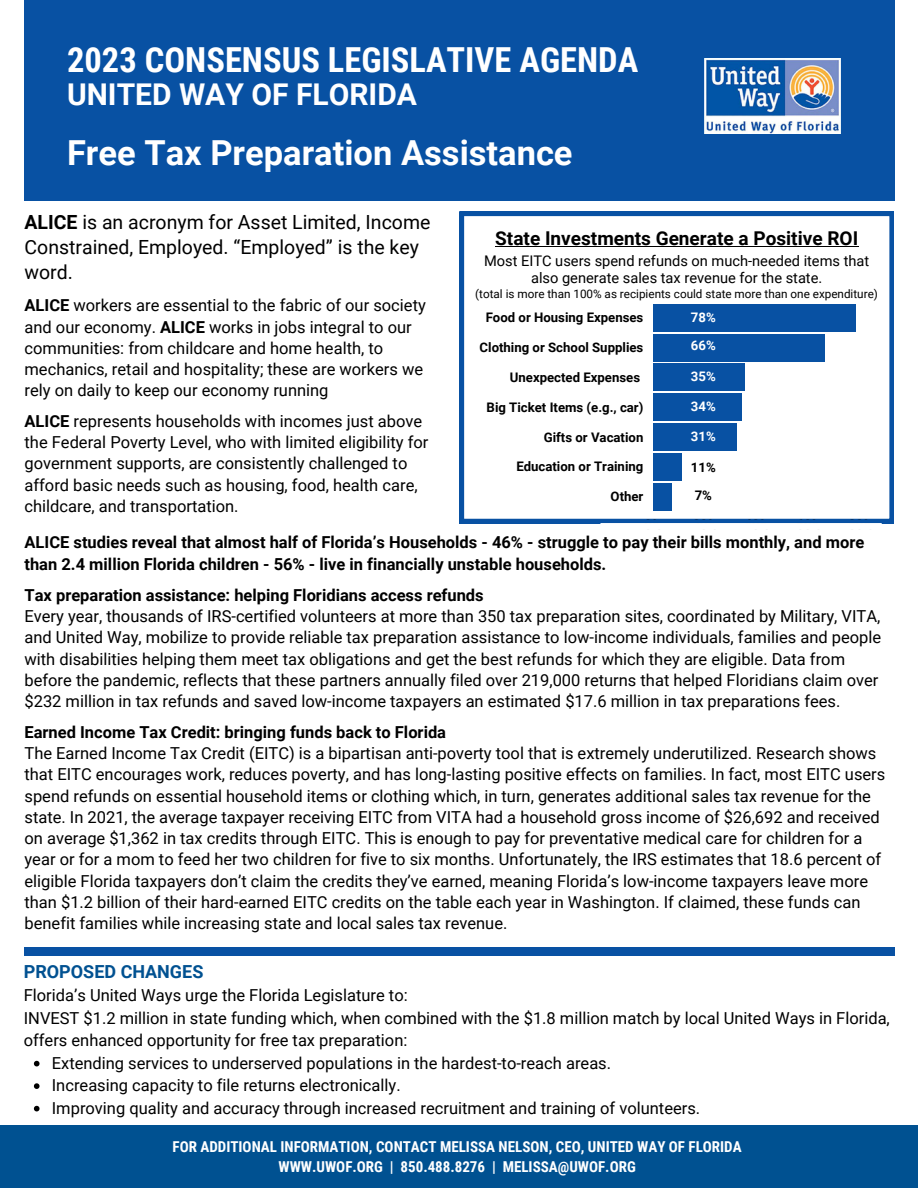
<style>
.page{position:relative;width:918px;height:1188px;background:#fff}
.page>*{position:absolute;margin:0;border:0;box-sizing:border-box;transform-origin:0 0}
.t1{font:700 34.5px "Roboto Condensed";color:#fff}
.t2{font:700 34.5px "Roboto";color:#fff}
.t3{font:700 30px "Roboto";color:#fff}
.t4{font:19.5px/25px "Roboto";color:#000}
.t5{font:700 19.05px "Roboto";color:#000}
.t6{font:700 18px "Roboto";color:#005191}
.t7{font:16.5px/21.3px "Roboto";color:#000}
.t8{font:700 16.5px/22.5px "Roboto";color:#000}
.t9{font:700 15px/20.2px "Roboto Condensed";color:#fff;text-align:center}
.t10{font:14.7px/17.5px "Roboto";color:#000;text-align:center}
.t11{font:700 13.2px/28px "Roboto";color:#000}
.t12{font:700 13.2px/28px "Roboto";color:#fff}
.t13{font:11.7px "Roboto";color:#000}
.s1{font-weight:700}
</style>
<div class="page">
<div style="left:24px;top:0;width:871px;height:200px;background:#0851a3"></div>
<div style="left:24px;top:947px;width:871px;height:9px;background:#0851a3"></div>
<div style="left:0;top:1125px;width:918px;height:63px;background:#005191"></div>
<img style="left:705px;top:58px;width:136px;height:76px">
<svg style="left:460px;top:212px;width:434px;height:311px"></svg>
<svg style="left:34px;top:1061px;width:6px;height:5px"></svg>
<svg style="left:34px;top:1083px;width:6px;height:6px"></svg>
<svg style="left:34px;top:1106px;width:6px;height:5px"></svg>
<div style="left:653px;top:304px;width:203px;height:28px;background:#0851a3"></div>
<div style="left:653px;top:334px;width:172px;height:27px;background:#0851a3"></div>
<div style="left:653px;top:364px;width:91px;height:27px;background:#0851a3"></div>
<div style="left:653px;top:394px;width:89px;height:27px;background:#0851a3"></div>
<div style="left:653px;top:423px;width:84px;height:28px;background:#0851a3"></div>
<div style="left:653px;top:453px;width:29px;height:27px;background:#0851a3"></div>
<div style="left:653px;top:483px;width:19px;height:27px;background:#0851a3"></div>
<hr style="left:495px;top:246px;width:364px;height:1px;background:#000">
<hr style="left:594px;top:520px;width:294px;height:3px;background:#0851a3">
<h1 class="t1" style="left:67px;top:40px;width:573px">2023 CONSENSUS LEGISLATIVE AGENDA</h1>
<h2 class="t3" style="left:67px;top:77px;width:351px">UNITED WAY OF FLORIDA</h2>
<h1 class="t2" style="left:67px;top:133px;width:507px">Free Tax Preparation Assistance</h1>
<p class="t4" style="left:25px;top:210px;width:407px"><span class="s1">ALICE</span> is an acronym for Asset Limited, Income<br>Constrained, Employed. “Employed” is the key word.</p>
<p class="t7" style="left:25px;top:295px;width:403px"><span class="s1">ALICE</span> workers are essential to the fabric of our society and our economy. <span class="s1">ALICE</span> works in jobs integral to our communities: from childcare and home health, to mechanics, retail and hospitality; these are workers we rely on daily to keep our economy running</p>
<p class="t7" style="left:25px;top:411px;width:406px"><span class="s1">ALICE</span> represents households with incomes just above the Federal Poverty Level, who with limited eligibility for government supports, are consistently challenged to afford basic needs such as housing, food, health care, childcare, and transportation.</p>
<p class="t5" style="left:495px;top:227px;width:364px">State Investments Generate a Positive ROI</p>
<p class="t10" style="left:484px;top:252px;width:387px">Most EITC users spend refunds on much-needed items that also generate sales tax revenue for the state.</p>
<p class="t13" style="left:475px;top:287px;width:404px">(total is more than 100% as recipients could state more than one expenditure)</p>
<p class="t12" style="left:691px;top:303px;width:26px">78%<br>66%</p>
<p class="t12" style="left:691px;top:362px;width:26px">35%</p>
<p class="t12" style="left:691px;top:393px;width:26px">34%</p>
<p class="t12" style="left:691px;top:423px;width:26px">31%</p>
<p class="t11" style="left:691px;top:453px;width:26px">11%<br>7%</p>
<p class="t11" style="left:486px;top:304px;width:159px">Food or Housing Expenses</p>
<p class="t11" style="left:480px;top:334px;width:165px">Clothing or School Supplies</p>
<p class="t11" style="left:510px;top:363px;width:132px">Unexpected Expenses</p>
<p class="t11" style="left:487px;top:393px;width:158px">Big Ticket Items (e.g., car)</p>
<p class="t11" style="left:544px;top:423px;width:101px">Gifts or Vacation</p>
<p class="t11" style="left:516px;top:453px;width:129px">Education or Training</p>
<p class="t11" style="left:611px;top:483px;width:34px">Other</p>
<p class="t8" style="left:25px;top:531px;width:841px">ALICE studies reveal that almost half of Florida’s Households - 46% - struggle to pay their bills monthly, and more than 2.4 million Florida children - 56% - live in financially unstable households.</p>
<p class="t8" style="left:25px;top:584px;width:461px">Tax preparation assistance: helping Floridians access refunds</p>
<p class="t7" style="left:25px;top:606px;width:858px">Every year, thousands of IRS-certified volunteers at more than 350 tax preparation sites, coordinated by Military, VITA, and United Way, mobilize to provide reliable tax preparation assistance to low-income individuals, families and people with disabilities helping them meet tax obligations and get the best refunds for which they are eligible. Data from before the pandemic, reflects that these partners annually filed over 219,000 returns that helped Floridians claim over $232 million in tax refunds and saved low-income taxpayers an estimated $17.6 million in tax preparations fees.</p>
<p class="t8" style="left:25px;top:721px;width:423px">Earned Income Tax Credit: bringing funds back to Florida</p>
<p class="t7" style="left:25px;top:743px;width:862px">The Earned Income Tax Credit (EITC) is a bipartisan anti-poverty tool that is extremely underutilized. Research shows that EITC encourages work, reduces poverty, and has long-lasting positive effects on families. In fact, most EITC users spend refunds on essential household items or clothing which, in turn, generates additional sales tax revenue for the state. In 2021, the average taxpayer receiving EITC from VITA had a household gross income of $26,692 and received on average $1,362 in tax credits through EITC. This is enough to pay for preventative medical care for children for a year or for a mom to feed her two children for five to six months. Unfortunately, the IRS estimates that 18.6 percent of eligible Florida taxpayers don’t claim the credits they’ve earned, meaning Florida’s low-income taxpayers leave more than $1.2 billion of their hard-earned EITC credits on the table each year in Washington. If claimed, these funds can benefit families while increasing state and local sales tax revenue.</p>
<p class="t6" style="left:24px;top:961px;width:181px">PROPOSED CHANGES</p>
<p class="t7" style="left:24px;top:984px;width:868px;line-height:22.5px">Florida’s United Ways urge the Florida Legislature to:<br>INVEST $1.2 million in state funding which, when combined with the $1.8 million match by local United Ways in Florida, offers enhanced opportunity for free tax preparation:</p>
<p class="t7" style="left:52px;top:1052px;width:650px;line-height:22.5px">Extending services to underserved populations in the hardest-to-reach areas.<br>Increasing capacity to file returns electronically.<br>Improving quality and accuracy through increased recruitment and training of volunteers.</p>
<p class="t9" style="left:173px;top:1136px;width:571px">FOR ADDITIONAL INFORMATION, CONTACT MELISSA NELSON, CEO, UNITED WAY OF FLORIDA<br>WWW.UWOF.ORG | 850.488.8276 | MELISSA@UWOF.ORG</p>
</div>
